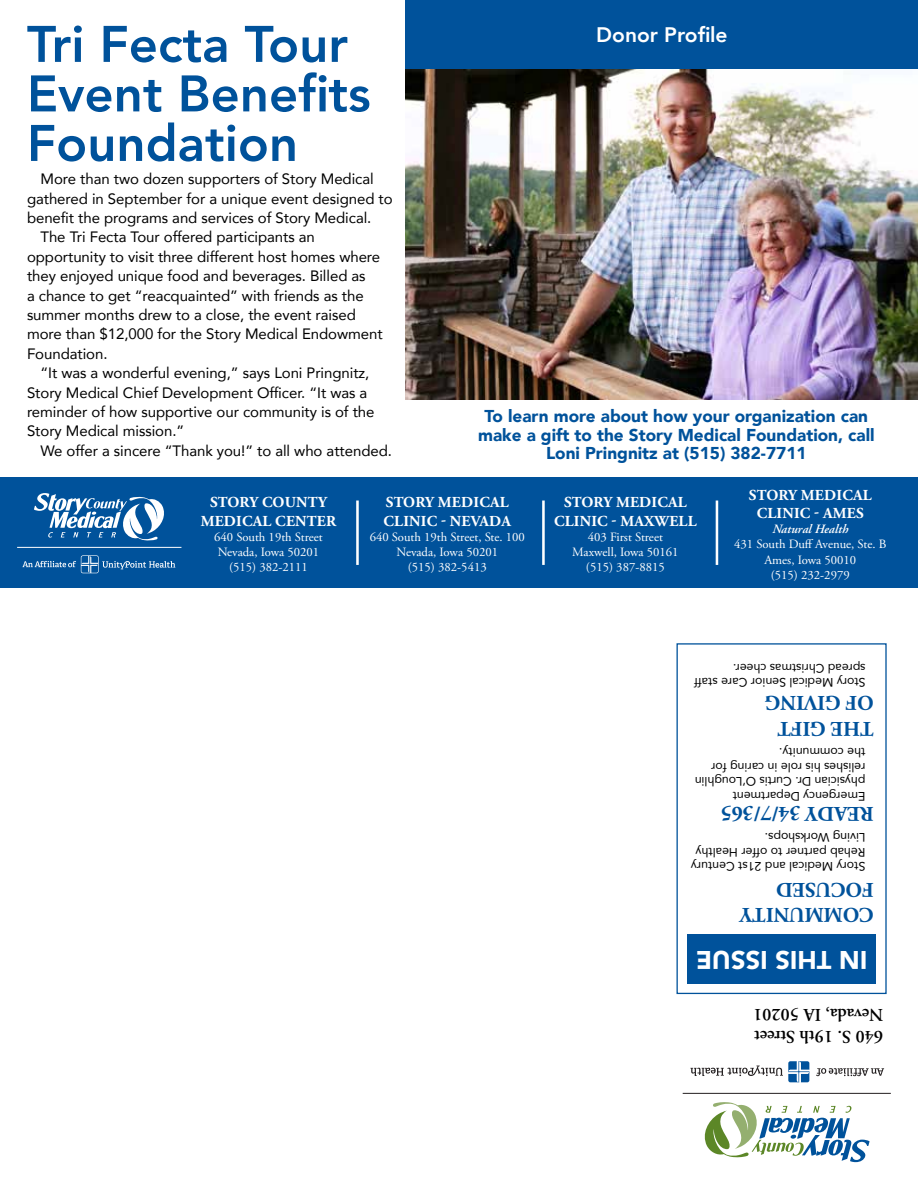
<style>
.page{position:relative;width:918px;height:1188px;background:#fff}
.page>*{position:absolute;margin:0;border:0;box-sizing:border-box;transform-origin:0 0}
.t1{font:800 50.85px/49.5px "Avenir LT Com";color:#00529b}
.t2{font:900 25.5px "Avenir LT Com";color:#fff}
.t3{font:700 21px/25.2px "Adobe Garamond Pro";color:#00529b}
.t4{font:800 21px "Avenir LT Com";color:#fff}
.t5{font:600 18px/21.6px "Adobe Garamond Pro";color:#000}
.t6{font:900 17.1px/18.6px "Avenir LT Com";color:#00529b;text-align:center}
.t7{font:700 15.3px/18.3px "Adobe Garamond Pro";letter-spacing:.015em;color:#fff;text-align:center}
.t8{font:15px "Avenir LT Com";letter-spacing:-.005em;color:#000}
.t9{font:12.75px/15.3px "Adobe Garamond Pro";color:#fff;text-align:center}
.t10{font:italic 600 12.75px "Adobe Garamond Pro";color:#fff}
.t11{font:12.3px/14.5px "Avenir LT Com";color:#000}
</style>
<div class="page">
<img style="left:405px;top:69px;width:285px;height:331px">
<div style="left:0;top:478px;width:918px;height:110px;background:#00529b"></div>
<img style="left:690px;top:69px;width:228px;height:1094px">
<hr style="left:683px;top:1093px;width:208px;height:1px;background:#231f20">
<hr style="left:356px;top:501px;width:3px;height:64px;background:#fff">
<div style="left:405px;top:0;width:513px;height:69px;background:#00529b"></div>
<div style="left:687px;top:934px;width:189px;height:50px;background:#00529b"></div>
<div style="left:677px;top:643px;width:210px;height:351px;border:1px solid #00529b"></div>
<hr style="left:542px;top:501px;width:3px;height:64px;background:#fff">
<hr style="left:716px;top:501px;width:2px;height:64px;background:#fff">
<svg style="left:34px;top:493px;width:130px;height:48px"></svg>
<hr style="left:17px;top:547px;width:164px;height:1px;background:#fff">
<svg style="left:22px;top:555px;width:153px;height:18px"></svg>
<h1 class="t1" style="left:27px;top:20px;width:345px">Tri Fecta Tour<br>Event Benefits<br>Foundation</h1>
<p class="t8" style="left:40px;top:170px;width:335px">More than two dozen supporters of Story Medical</p>
<p class="t8" style="left:27px;top:189px;width:367px">gathered in September for a unique event designed to</p>
<p class="t8" style="left:27px;top:209px;width:346px">benefit the programs and services of Story Medical.</p>
<p class="t8" style="left:40px;top:228px;width:276px">The Tri Fecta Tour offered participants an</p>
<p class="t8" style="left:27px;top:247px;width:355px">opportunity to visit three different host homes where</p>
<p class="t8" style="left:27px;top:267px;width:340px">they enjoyed unique food and beverages. Billed as</p>
<p class="t8" style="left:27px;top:286px;width:338px">a chance to get “reacquainted” with friends as the</p>
<p class="t8" style="left:27px;top:306px;width:330px">summer months drew to a close, the event raised</p>
<p class="t8" style="left:27px;top:325px;width:357px">more than $12,000 for the Story Medical Endowment</p>
<p class="t8" style="left:27px;top:344px;width:82px">Foundation.</p>
<p class="t8" style="left:40px;top:364px;width:330px">“It was a wonderful evening,” says Loni Pringnitz,</p>
<p class="t8" style="left:27px;top:383px;width:342px">Story Medical Chief Development Officer. “It was a</p>
<p class="t8" style="left:27px;top:403px;width:349px">reminder of how supportive our community is of the</p>
<p class="t8" style="left:27px;top:422px;width:159px">Story Medical mission.”</p>
<p class="t8" style="left:40px;top:441px;width:353px">We offer a sincere “Thank you!” to all who attended.</p>
<h3 class="t4" style="left:596px;top:23px;width:133px">Donor Profile</h3>
<p class="t6" style="left:478px;top:407px;width:398px">To learn more about how your organization can make a gift to the Story Medical Foundation, call<br>Loni Pringnitz at (515) 382-7711</p>
<p class="t7" style="left:201px;top:494px;width:137px">STORY COUNTY<br>MEDICAL CENTER</p>
<p class="t9" style="left:214px;top:530px;width:110px">640 South 19th Street<br>Nevada, Iowa 50201 (515) 382-2111</p>
<p class="t7" style="left:384px;top:494px;width:129px;text-align:left">STORY MEDICAL<br>CLINIC - NEVADA</p>
<p class="t9" style="left:370px;top:530px;width:157px">640 South 19th Street, Ste. 100<br>Nevada, Iowa 50201<br>(515) 382-5413</p>
<p class="t7" style="left:554px;top:494px;width:144px">STORY MEDICAL<br>CLINIC - MAXWELL</p>
<p class="t9" style="left:572px;top:530px;width:108px">403 First Street<br>Maxwell, Iowa 50161 (515) 387-8815</p>
<p class="t7" style="left:749px;top:486px;width:124px">STORY MEDICAL<br>CLINIC - AMES</p>
<p class="t10" style="left:772px;top:522px;width:77px">Natural Health</p>
<p class="t9" style="left:734px;top:537px;width:154px">431 South Duff Avenue, Ste. B<br>Ames, Iowa 50010<br>(515) 232-2979</p>
<p class="t11" style="left:866px;top:690px;width:173px;rotate:-180deg">Story Medical Senior Care staff spread Christmas cheer.</p>
<h3 class="t3" style="left:874px;top:740px;width:110px;rotate:-180deg">THE GIFT<br>OF GIVING</h3>
<p class="t11" style="left:865px;top:804px;width:172px;rotate:-180deg">Emergency Department physician Dr. Curtis O’Loughlin relishes his role in caring for the community.</p>
<h3 class="t3" style="left:874px;top:826px;width:154px;rotate:-180deg">READY 34/7/365</h3>
<p class="t11" style="left:865px;top:874px;width:176px;rotate:-180deg">Story Medical and 21st Century<br>Rehab partner to offer Healthy<br>Living Workshops.</p>
<h3 class="t3" style="left:874px;top:927px;width:135px;rotate:-180deg">COMMUNITY<br>FOCUSED</h3>
<h2 class="t2" style="left:867px;top:975px;width:173px;rotate:-180deg">IN THIS ISSUE</h2>
<p class="t5" style="left:883px;top:1047px;width:131px;rotate:-180deg">640 S. 19th Street<br>Nevada, IA 50201</p>
</div>
